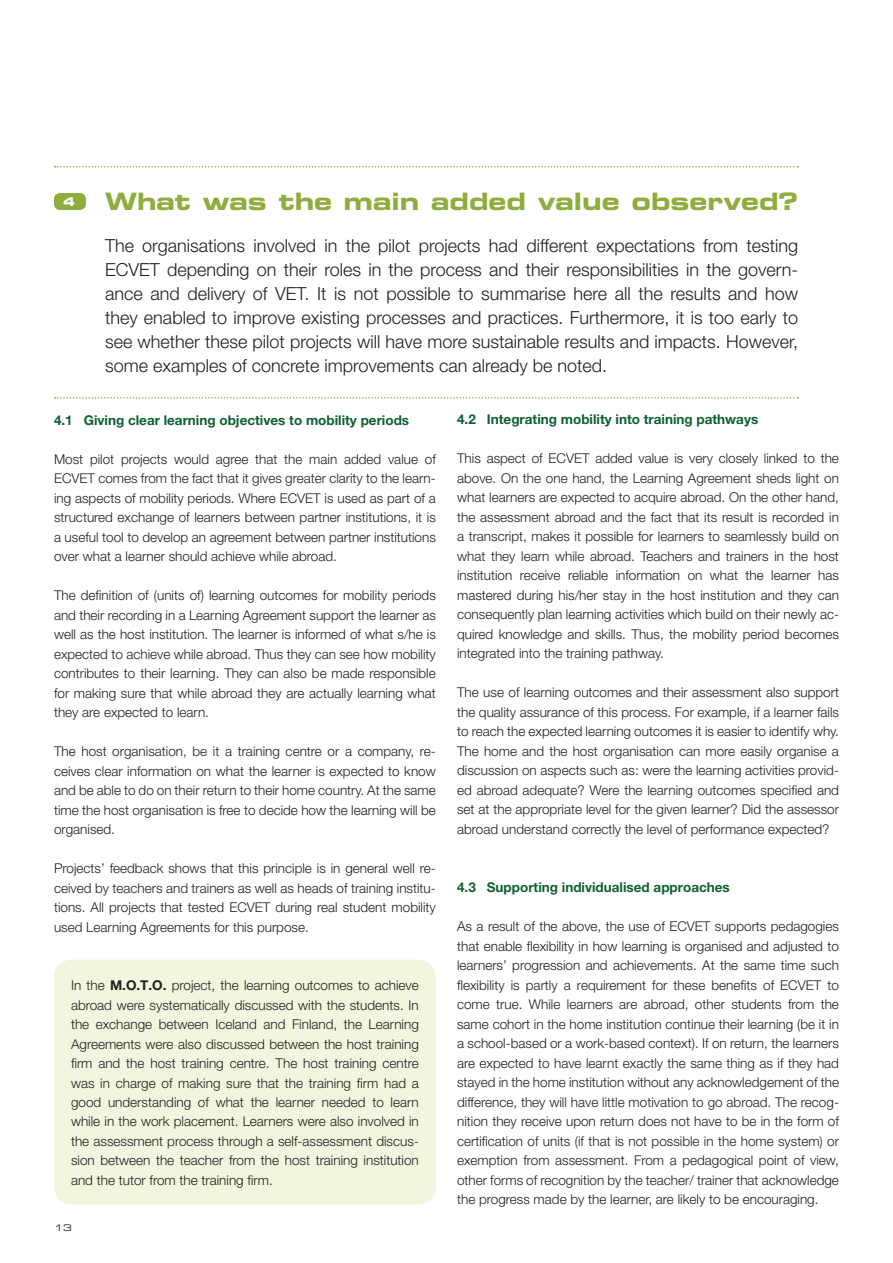
<style>
.page{position:relative;width:893px;height:1263px;background:#fff}
.page>*{position:absolute;margin:0;border:0;box-sizing:border-box;transform-origin:0 0}
.t1{font:24px "Eurostile Bold Extended Two";color:#8fad3c}
.t2{font:300 18px/24px "Helvetica Neue LT Pro";color:#231f20;text-align:justify}
.t3{font:300 13.5px/19.5px "Helvetica Neue LT Pro";color:#231f20;text-align:justify}
.t4{font:700 13.5px "Helvetica Neue LT Pro";color:#0e6031}
.t5{font:12px "Eurostile Bold Extended Two";color:#fff}
.t6{font:9px "Eurostile Extended Two";color:#231f20}
.s1{font-weight:700}
</style>
<div class="page">
<div style="left:54px;top:959px;width:382px;height:245px;background:#f1f6df;border-radius:18px"></div>
<svg style="left:55px;top:166px;width:743px;height:1px"></svg>
<svg style="left:55px;top:397px;width:743px;height:2px"></svg>
<div style="left:54px;top:193px;width:32px;height:17px;background:#8fad3c;border-radius:6px"></div>
<p class="t5" style="left:63px;top:193px;width:13px">4</p>
<h1 class="t1" style="left:105px;top:184px;width:695px">What was the main added value observed?</h1>
<p class="t2" style="left:105px;top:233px;width:695px">The organisations involved in the pilot projects had different expectations from testing ECVET depending on their roles in the process and their responsibilities in the govern&shy;ance and delivery of VET. It is not possible to summarise here all the results and how they enabled to improve existing processes and practices. Furthermore, it is too early to see whether these pilot projects will have more sustainable results and impacts. However, some examples of concrete improvements can already be noted.</p>
<p class="t4" style="left:54px;top:411px;width:357px">4.1 Giving clear learning objectives to mobility periods</p>
<p class="t3" style="left:54px;top:449px;width:383px">Most pilot projects would agree that the main added value of ECVET comes from the fact that it gives greater clarity to the learn&shy;ing aspects of mobility periods. Where ECVET is used as part of a structured exchange of learners between partner institutions, it is a useful tool to develop an agreement between partner institutions over what a learner should achieve while abroad.</p>
<p class="t3" style="left:54px;top:585px;width:383px">The definition of (units of) learning outcomes for mobility periods and their recording in a Learning Agreement support the learner as well as the host institution. The learner is informed of what s/he is expected to achieve while abroad. Thus they can see how mobility contributes to their learning. They can also be made responsible for making sure that while abroad they are actually learning what they are expected to learn.</p>
<p class="t3" style="left:54px;top:741px;width:383px">The host organisation, be it a training centre or a company, re&shy;ceives clear information on what the learner is expected to know and be able to do on their return to their home country. At the same time the host organisation is free to decide how the learning will be organised.</p>
<p class="t3" style="left:54px;top:858px;width:383px">Projects’ feedback shows that this principle is in general well re&shy;ceived by teachers and trainers as well as heads of training institu&shy;tions. All projects that tested ECVET during real student mobility used Learning Agreements for this purpose.</p>
<p class="t3" style="left:71px;top:975px;width:349px">In the <span class="s1">M.O.T.O.</span> project, the learning outcomes to achieve abroad were systematically discussed with the students. In the exchange between Iceland and Finland, the Learning Agreements were also discussed between the host training firm and the host training centre. The host training centre was in charge of making sure that the training firm had a good understanding of what the learner needed to learn while in the work placement. Learners were also involved in the assessment process through a self-assessment discus&shy;sion between the teacher from the host training institution and the tutor from the training firm.</p>
<p class="t6" style="left:54px;top:1222px;width:19px">13</p>
<p class="t4" style="left:457px;top:411px;width:303px">4.2 Integrating mobility into training pathways</p>
<p class="t3" style="left:457px;top:449px;width:383px">This aspect of ECVET added value is very closely linked to the above. On the one hand, the Learning Agreement sheds light on what learners are expected to acquire abroad. On the other hand, the assessment abroad and the fact that its result is recorded in a transcript, makes it possible for learners to seamlessly build on what they learn while abroad. Teachers and trainers in the host institution receive reliable information on what the learner has mastered during his/her stay in the host institution and they can consequently plan learning activities which build on their newly ac&shy;quired knowledge and skills. Thus, the mobility period becomes integrated into the training pathway.</p>
<p class="t3" style="left:457px;top:682px;width:383px">The use of learning outcomes and their assessment also support the quality assurance of this process. For example, if a learner fails to reach the expected learning outcomes it is easier to identify why.<br>The home and the host organisation can more easily organise a discussion on aspects such as: were the learning activities provid&shy;ed abroad adequate? Were the learning outcomes specified and set at the appropriate level for the given learner? Did the assessor abroad understand correctly the level of performance expected?</p>
<p class="t4" style="left:457px;top:879px;width:274px">4.3 Supporting individualised approaches</p>
<p class="t3" style="left:457px;top:916px;width:383px">As a result of the above, the use of ECVET supports pedagogies that enable flexibility in how learning is organised and adjusted to learners’ progression and achievements. At the same time such flexibility is partly a requirement for these benefits of ECVET to come true. While learners are abroad, other students from the same cohort in the home institution continue their learning (be it in a school-based or a work-based context). If on return, the learners are expected to have learnt exactly the same thing as if they had stayed in the home institution without any acknowledgement of the difference, they will have little motivation to go abroad. The recog&shy;nition they receive upon return does not have to be in the form of certification of units (if that is not possible in the home system) or exemption from assessment. From a pedagogical point of view, other forms of recognition by the teacher/ trainer that acknowledge the progress made by the learner, are likely to be encouraging.</p>
</div>
